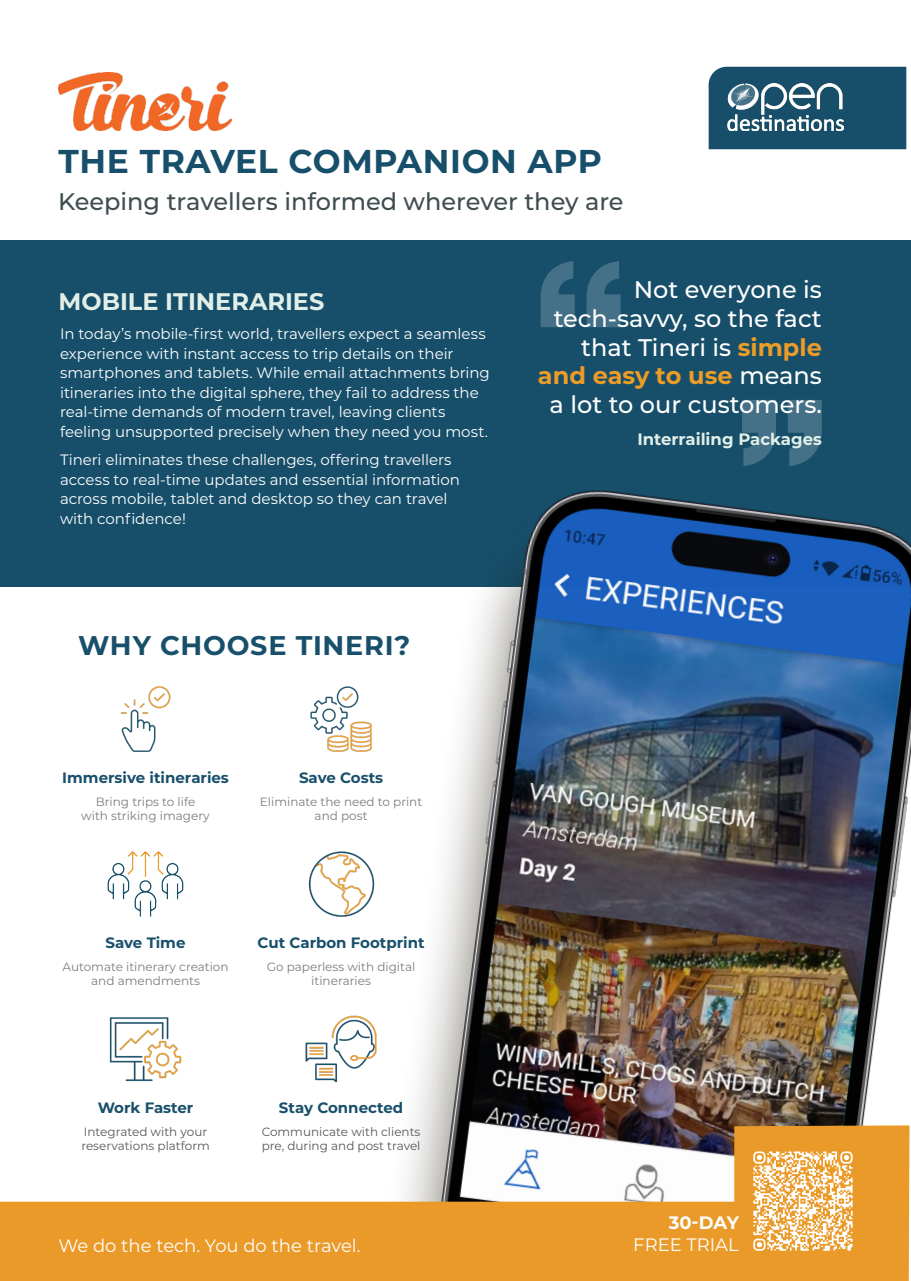
<style>
.page{position:relative;width:911px;height:1281px;background:#fff}
.page>*{position:absolute;margin:0;border:0;box-sizing:border-box;transform-origin:0 0}
.t1{font:700 33px "Montserrat";letter-spacing:.02em;color:#174f6a}
.t2{font:700 27px "Montserrat";letter-spacing:.03em;color:#184f6b}
.t3{font:500 24px/28.8px "Montserrat";color:#fff;text-align:right}
.t4{font:500 24px "Montserrat";color:#3f4c4f}
.t5{font:700 24px "Montserrat";color:#e2efe8}
.t6{font:18px "Montserrat";color:#fff}
.t7{font:700 18px "Montserrat";color:#fff}
.t8{font:700 16.5px "Montserrat";color:#e2efe8}
.t9{font:15px/19.5px "Montserrat";letter-spacing:-.005em;color:#fff}
.t10{font:700 15px "Montserrat";color:#184f6b}
.t11{font:12px/14.4px "Montserrat";color:#7d7d7d;text-align:center}
.t12{font:12px/14.4px "Montserrat";color:#57585a}
.s1{font-weight:700;color:#ec9c27}
</style>
<div class="page">
<div style="left:709px;top:67px;width:197px;height:82px;background:#174f6a"></div>
<div style="left:0;top:240px;width:911px;height:346px;background:#174f6a"></div>
<img style="left:141px;top:294px;width:770px;height:929px">
<svg style="left:0;top:1125px;width:909px;height:156px;fill:#ea9a28"></svg>
<img style="left:303px;top:851px;width:77px;height:66px">
<img style="left:302px;top:686px;width:77px;height:66px">
<img style="left:120px;top:686px;width:64px;height:66px">
<img style="left:109px;top:1016px;width:75px;height:66px">
<img style="left:107px;top:851px;width:77px;height:66px">
<img style="left:303px;top:1016px;width:77px;height:66px">
<svg style="left:753px;top:1151px;width:99px;height:99px"></svg>
<svg style="left:742px;top:400px;width:80px;height:66px"></svg>
<svg style="left:541px;top:261px;width:79px;height:66px"></svg>
<img style="left:728px;top:83px;width:115px;height:48px">
<img style="left:59px;top:72px;width:173px;height:58px">
<p class="t1" style="left:58px;top:137px;width:545px">THE TRAVEL COMPANION APP</p>
<p class="t4" style="left:58px;top:184px;width:567px">Keeping travellers informed wherever they are</p>
<p class="t5" style="left:58px;top:284px;width:267px">MOBILE ITINERARIES</p>
<p class="t9" style="left:60px;top:323px;width:431px">In today’s mobile-first world, travellers expect a seamless experience with instant access to trip details on their smartphones and tablets. While email attachments bring itineraries into the digital sphere, they fail to address the real-time demands of modern travel, leaving clients feeling unsupported precisely when they need you most.</p>
<p class="t9" style="left:60px;top:449px;width:401px">Tineri eliminates these challenges, offering travellers access to real-time updates and essential information across mobile, tablet and desktop so they can travel with confidence!</p>
<p class="t2" style="left:78px;top:626px;width:334px">WHY CHOOSE TINERI?</p>
<p class="t10" style="left:62px;top:766px;width:168px">Immersive itineraries</p>
<p class="t11" style="left:81px;top:794px;width:130px">Bring trips to life with striking imagery</p>
<p class="t10" style="left:299px;top:766px;width:86px">Save Costs</p>
<p class="t11" style="left:260px;top:794px;width:164px">Eliminate the need to print and post</p>
<p class="t10" style="left:106px;top:931px;width:82px">Save Time</p>
<p class="t11" style="left:63px;top:959px;width:168px">Automate itinerary creation and amendments</p>
<p class="t10" style="left:258px;top:931px;width:168px">Cut Carbon Footprint</p>
<p class="t11" style="left:267px;top:959px;width:150px">Go paperless with digital itineraries</p>
<p class="t10" style="left:98px;top:1096px;width:97px">Work Faster</p>
<p class="t12" style="left:81px;top:1124px;width:130px">Integrated with your reservations platform</p>
<p class="t10" style="left:279px;top:1096px;width:126px">Stay Connected</p>
<p class="t12" style="left:262px;top:1124px;width:160px">Communicate with clients pre, during and post travel</p>
<p class="t6" style="left:58px;top:1233px;width:304px">We do the tech. You do the travel.</p>
<p class="t3" style="left:538px;top:274px;width:285px">Not everyone is tech-savvy, so the fact that Tineri is <span class="s1">simple and easy to use</span> means a lot to our customers.</p>
<p class="t8" style="left:637px;top:427px;width:186px">Interrailing Packages</p>
<p class="t7" style="left:669px;top:1210px;width:72px">30-DAY</p>
<p class="t6" style="left:633px;top:1232px;width:107px">FREE TRIAL</p>
</div>
